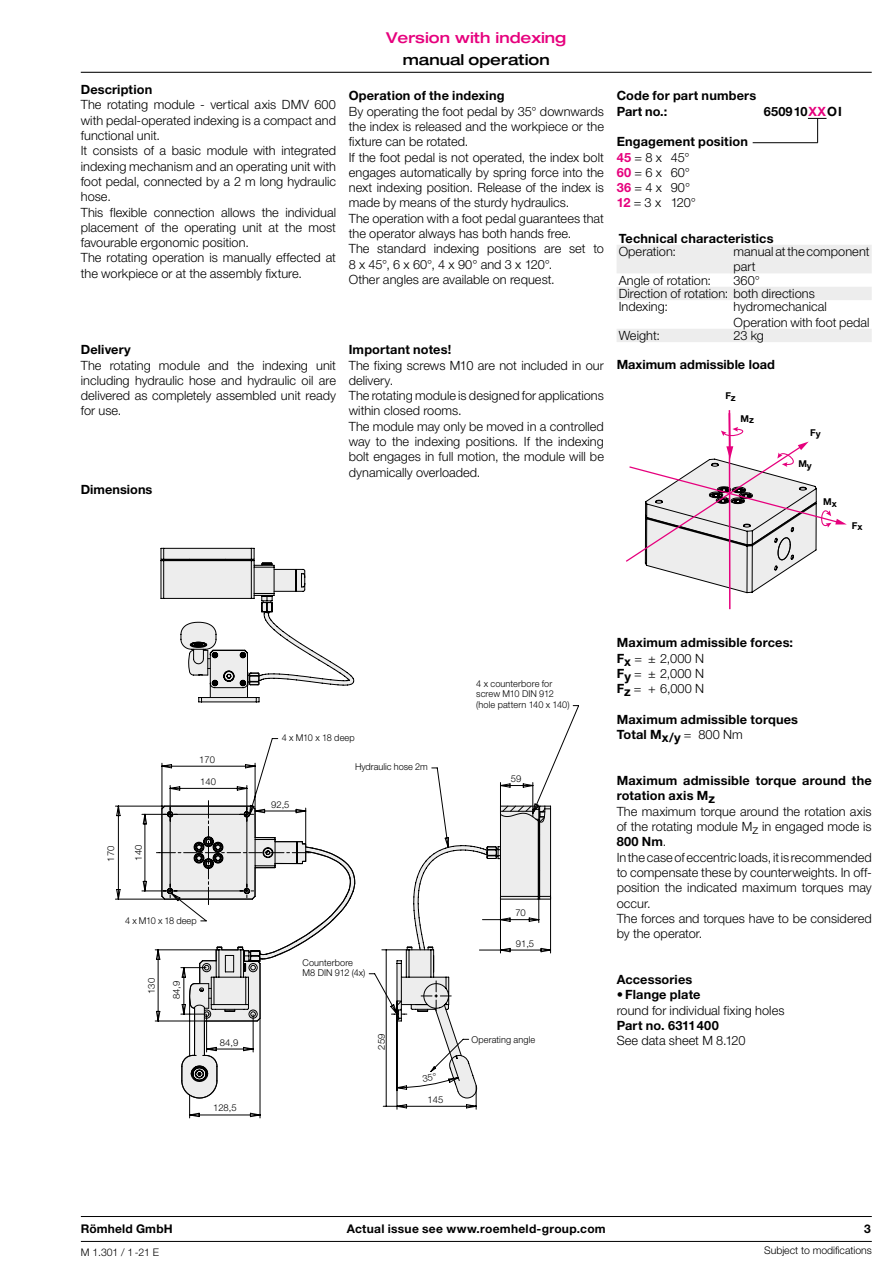
<style>
.page{position:relative;width:893px;height:1263px;background:#fff}
.page>*{position:absolute;margin:0;border:0;box-sizing:border-box;transform-origin:0 0}
.t1{font:500 expanded 15px "Helvetica Neue LT Pro";color:#e6007d}
.t2{font:500 expanded 15px "Helvetica Neue LT Pro";color:#000}
.t3{font:300 12.75px/15.3px "Helvetica Neue LT Pro";color:#000}
.t4{font:700 12.75px/15.3px "Helvetica Neue LT Pro";letter-spacing:.01em;color:#000}
.t5{font:700 12.75px "Helvetica Neue LT Pro";letter-spacing:.035em;color:#000}
.t6{font:700 12px "Helvetica Neue LT Pro";letter-spacing:.02em;color:#000}
.t7{font:300 10.5px "Helvetica Neue LT Pro";letter-spacing:-.005em;color:#000}
.t8{font:300 9.45px/10.5px "Helvetica Neue LT Pro";letter-spacing:.005em;color:#000}
.t9{font:300 9.45px "Helvetica Neue";color:#000}
.t10{font:700 9.45px "Helvetica Neue";color:#000}
.t11{font:300 9.45px "Helvetica Neue LT Pro";letter-spacing:-.02em;color:#000}
.s1{color:#e6007d}
.s2{font-weight:700}
.s3{font-weight:700;color:#e6007d}
.s4{font-weight:300}
</style>
<div class="page">
<hr style="left:81px;top:72px;width:791px;height:1px;background:#000">
<svg style="left:115px;top:705px;width:464px;height:413px"></svg>
<svg style="left:161px;top:805px;width:195px;height:294px"></svg>
<svg style="left:180px;top:705px;width:371px;height:387px"></svg>
<svg style="left:160px;top:548px;width:195px;height:155px"></svg>
<hr style="left:729px;top:413px;width:2px;height:196px;background:#e6007d">
<hr style="left:729px;top:410px;width:2px;height:39px;background:#e6007d">
<svg style="left:626px;top:427px;width:221px;height:167px"></svg>
<hr style="left:753px;top:142px;width:65px;height:1px;background:#000">
<svg style="left:808px;top:118px;width:18px;height:25px"></svg>
<svg style="left:617px;top:245px;width:255px;height:97px"></svg>
<hr style="left:81px;top:1241px;width:791px;height:1px;background:#000">
<hr style="left:81px;top:1216px;width:791px;height:1px;background:#000">
<svg style="left:381px;top:805px;width:165px;height:302px"></svg>
<p class="t4" style="left:81px;top:82px;width:73px">Description</p>
<p class="t3" style="left:81px;top:97px;width:257px">The rotating module - vertical axis DMV 600 with pedal-operated indexing is a compact and functional unit.<br>It consists of a basic module with integrated indexing mechanism and an operating unit with foot pedal, connected by a 2 m long hydraulic hose.<br>This flexible connection allows the individual placement of the operating unit at the most favourable ergonomic position.<br>The rotating operation is manually effected at the workpiece or at the assembly fixture.</p>
<p class="t1" style="left:386px;top:28px;width:182px">Version with indexing</p>
<p class="t2" style="left:403px;top:50px;width:148px">manual operation</p>
<p class="t4" style="left:349px;top:88px;width:157px">Operation of the indexing</p>
<p class="t3" style="left:349px;top:103px;width:257px">By operating the foot pedal by 35° downwards the index is released and the workpiece or the fixture can be rotated.<br>If the foot pedal is not operated, the index bolt engages automatically by spring force into the next indexing position. Release of the index is made by means of the sturdy hydraulics.<br>The operation with a foot pedal guarantees that the operator always has both hands free.<br>The standard indexing positions are set to 8 x 45°, 6 x 60°, 4 x 90° and 3 x 120°.<br>Other angles are available on request.</p>
<p class="t4" style="left:81px;top:342px;width:52px">Delivery</p>
<p class="t3" style="left:81px;top:357px;width:257px;text-align:justify">The rotating module and the indexing unit including hydraulic hose and hydraulic oil are delivered as completely assembled unit ready for use.</p>
<p class="t4" style="left:81px;top:481px;width:73px">Dimensions</p>
<p class="t4" style="left:349px;top:342px;width:104px">Important notes!</p>
<p class="t3" style="left:349px;top:357px;width:257px">The fixing screws M10 are not included in our delivery.<br>The rotating module is designed for applications within closed rooms.<br>The module may only be moved in a controlled way to the indexing positions. If the indexing bolt engages in full motion, the module will be dynamically overloaded.</p>
<p class="t4" style="left:617px;top:88px;width:141px">Code for part numbers<br>Part no.:</p>
<p class="t5" style="left:764px;top:103px;width:80px">650910<span class="s1">XX</span>OI</p>
<p class="t3" style="left:617px;top:134px;width:133px"><span class="s2">Engagement position<br></span><span class="s3">45</span> = 8 x 45°<br><span class="s3">60</span> = 6 x 60°<br><span class="s3">36</span> = 4 x 90°<br><span class="s3">12</span> = 3 x 120°</p>
<p class="t4" style="left:619px;top:230px;width:156px">Technical characteristics</p>
<p class="t3" style="left:619px;top:243px;width:59px">Operation:</p>
<p class="t3" style="left:733px;top:243px;width:138px">manual at the component part</p>
<p class="t3" style="left:619px;top:272px;width:94px">Angle of rotation:</p>
<p class="t3" style="left:619px;top:273px;width:198px;line-height:13.4px;text-indent:115px">360°<br>Direction of rotation: both directions<br>Indexing:</p>
<p class="t3" style="left:733px;top:299px;width:138px">hydromechanical<br>Operation with foot pedal</p>
<p class="t3" style="left:619px;top:327px;width:43px">Weight:</p>
<p class="t3" style="left:733px;top:327px;width:32px">23 kg</p>
<p class="t4" style="left:617px;top:357px;width:160px">Maximum admissible load</p>
<p class="t10" style="left:725px;top:391px;width:12px">Fz</p>
<p class="t10" style="left:740px;top:414px;width:15px">Mz</p>
<p class="t10" style="left:810px;top:427px;width:12px">Fy</p>
<p class="t10" style="left:798px;top:459px;width:15px">My</p>
<p class="t10" style="left:823px;top:497px;width:15px">Mx</p>
<p class="t10" style="left:852px;top:520px;width:12px">Fx</p>
<p class="t9" style="left:105px;top:862px;width:17px;rotate:-90deg">170</p>
<p class="t9" style="left:133px;top:860px;width:17px;rotate:-90deg">140</p>
<p class="t9" style="left:199px;top:754px;width:17px">170</p>
<p class="t9" style="left:200px;top:776px;width:17px">140</p>
<p class="t11" style="left:125px;top:914px;width:73px">4 x M10 x 18 deep</p>
<p class="t9" style="left:146px;top:994px;width:17px;rotate:-90deg">130</p>
<p class="t9" style="left:171px;top:999px;width:20px;rotate:-90deg">84,9</p>
<p class="t9" style="left:220px;top:1037px;width:20px">84,9</p>
<p class="t9" style="left:213px;top:1102px;width:25px">128,5</p>
<p class="t8" style="left:282px;top:732px;width:75px">4 x M10 x 18 deep</p>
<p class="t9" style="left:271px;top:799px;width:20px">92,5</p>
<p class="t8" style="left:355px;top:761px;width:74px">Hydraulic hose 2m</p>
<p class="t8" style="left:476px;top:678px;width:95px">4 x counterbore for screw M10 DIN 912 (hole pattern 140 x 140)</p>
<p class="t9" style="left:511px;top:773px;width:12px">59</p>
<p class="t8" style="left:302px;top:957px;width:64px">Counterbore<br>M8 DIN 912 (4x)</p>
<p class="t9" style="left:376px;top:1049px;width:17px;rotate:-90deg">259</p>
<p class="t9" style="left:515px;top:906px;width:12px">70</p>
<p class="t9" style="left:516px;top:938px;width:20px">91,5</p>
<p class="t9" style="left:428px;top:1094px;width:17px">145</p>
<p class="t8" style="left:471px;top:1034px;width:65px">Operating angle</p>
<p class="t4" style="left:617px;top:635px;width:178px">Maximum admissible forces:<br>Fx <span class="s4">= ± 2,000 N<br></span>Fy <span class="s4">= ± 2,000 N<br></span>Fz <span class="s4">= + 6,000 N</span></p>
<p class="t4" style="left:617px;top:711px;width:183px">Maximum admissible torques<br>Total Mx/y <span class="s4">= 800 Nm</span></p>
<p class="t4" style="left:617px;top:773px;width:257px">Maximum admissible torque around the rotation axis Mz</p>
<p class="t3" style="left:617px;top:803px;width:257px">The maximum torque around the rotation axis of the rotating module Mz in engaged mode is <span class="s2">800 Nm</span>.<br>In the case of eccentric loads, it is recommended to compensate these by counterweights. In off&shy;position the indicated maximum torques may occur.<br>The forces and torques have to be considered by the operator.</p>
<p class="t4" style="left:617px;top:972px;width:77px">Accessories</p>
<p class="t3" style="left:617px;top:987px;width:169px">• <span class="s2">Flange plate<br></span>round for individual fixing holes</p>
<p class="t4" style="left:617px;top:1017px;width:104px">Part no. 6311400</p>
<p class="t3" style="left:617px;top:1033px;width:130px">See data sheet M 8.120</p>
<p class="t6" style="left:81px;top:1221px;width:93px">Römheld GmbH</p>
<p class="t6" style="left:347px;top:1221px;width:261px">Actual issue see www.roemheld-group.com</p>
<p class="t6" style="left:864px;top:1221px;width:8px">3</p>
<p class="t7" style="left:81px;top:1246px;width:80px">M 1.301 / 1-21 E</p>
<p class="t7" style="left:764px;top:1243px;width:109px">Subject to modifications</p>
</div>
